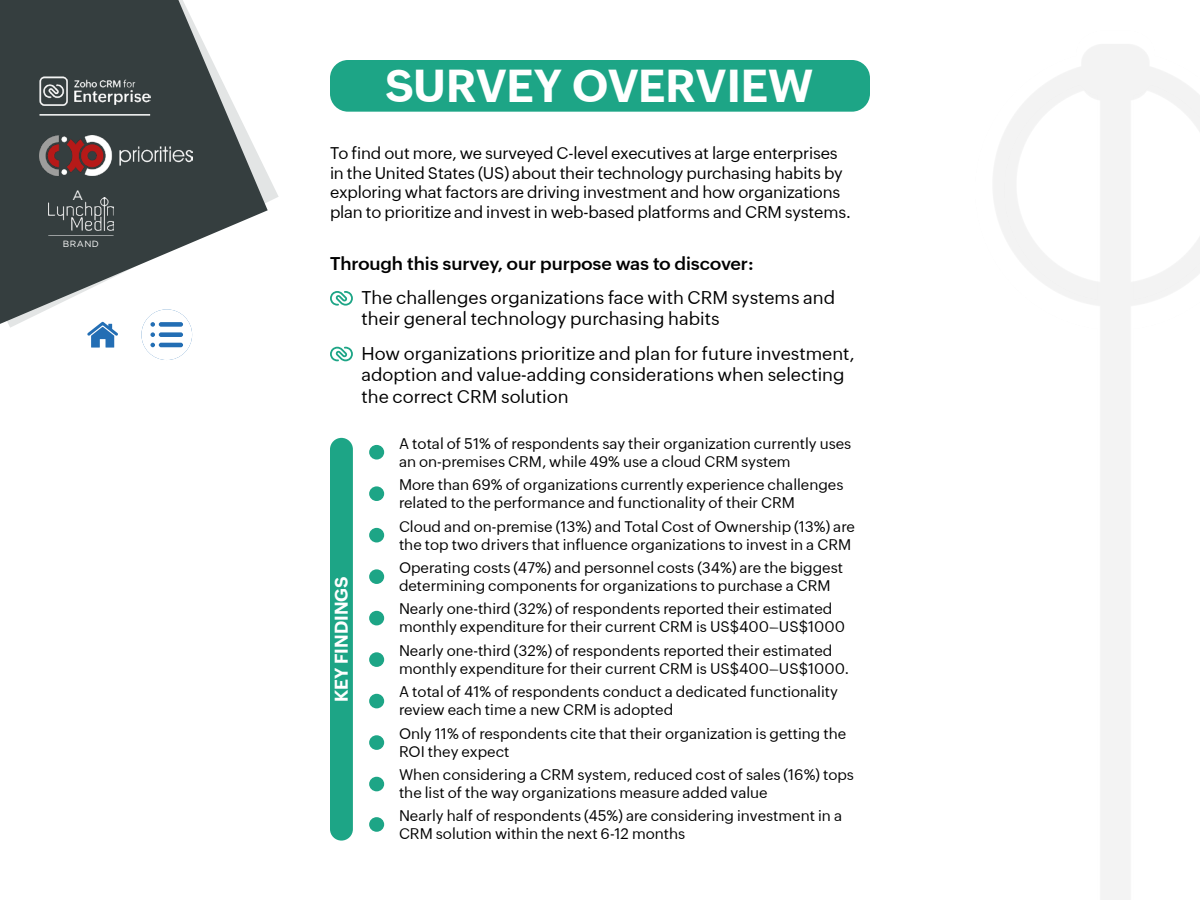
<style>
.page{position:relative;width:1200px;height:900px;background:#fff}
.page>*{position:absolute;margin:0;border:0;box-sizing:border-box;transform-origin:0 0}
.t1{font:700 45px "Zoho Puvi";color:#fff}
.t2{font:18px/21.6px "Zoho Puvi";color:#000}
.t3{font:600 18px "Zoho Puvi";color:#000}
.t4{font:700 18px "Zoho Puvi";color:#fff}
.t5{font:16.5px/19.8px "Zoho Puvi";letter-spacing:-.01em;color:#000}
.t6{font:15px/18px "Zoho Puvi";color:#000}
.t7{font:13.5px "Gotham";color:#fff}
.t8{font:9px "Gotham";letter-spacing:.05em;color:#fff}
</style>
<div class="page">
<svg style="left:0;top:0;width:268px;height:327px;fill:#353e3f"></svg>
<img style="left:39px;top:135px;width:154px;height:40px">
<hr style="left:39px;top:114px;width:111px;height:2px;background:#fff">
<img style="left:48px;top:197px;width:66px;height:33px">
<svg style="left:48px;top:235px;width:66px;height:1px"></svg>
<img style="left:39px;top:76px;width:111px;height:29px">
<div style="left:330px;top:60px;width:540px;height:52px;background:#1da586;border-radius:18px"></div>
<svg style="left:330px;top:291px;width:23px;height:15px"></svg>
<svg style="left:330px;top:347px;width:23px;height:14px"></svg>
<div style="left:330px;top:438px;width:23px;height:403px;background:#1da586;border-radius:11px"></div>
<div style="left:369px;top:445px;width:15px;height:15px;background:#1da586;border-radius:50%"></div>
<div style="left:369px;top:611px;width:15px;height:14px;background:#1da586;border-radius:50%"></div>
<div style="left:369px;top:486px;width:15px;height:15px;background:#1da586;border-radius:50%"></div>
<div style="left:369px;top:652px;width:15px;height:15px;background:#1da586;border-radius:50%"></div>
<div style="left:369px;top:528px;width:15px;height:14px;background:#1da586;border-radius:50%"></div>
<div style="left:369px;top:694px;width:15px;height:14px;background:#1da586;border-radius:50%"></div>
<div style="left:369px;top:569px;width:15px;height:15px;background:#1da586;border-radius:50%"></div>
<div style="left:369px;top:735px;width:15px;height:15px;background:#1da586;border-radius:50%"></div>
<div style="left:369px;top:777px;width:15px;height:14px;background:#1da586;border-radius:50%"></div>
<div style="left:369px;top:817px;width:15px;height:15px;background:#1da586;border-radius:50%"></div>
<svg style="left:77px;top:309px;width:51px;height:39px"></svg>
<svg style="left:141px;top:309px;width:51px;height:51px"></svg>
<p class="t7" style="left:72px;top:186px;width:12px">A</p>
<p class="t8" style="left:63px;top:238px;width:37px">BRAND</p>
<h1 class="t1" style="left:385px;top:51px;width:430px">SURVEY OVERVIEW</h1>
<p class="t5" style="left:330px;top:142px;width:523px">To find out more, we surveyed C-level executives at large enterprises in the United States (US) about their technology purchasing habits by exploring what factors are driving investment and how organizations plan to prioritize and invest in web-based platforms and CRM systems.</p>
<p class="t3" style="left:330px;top:250px;width:425px">Through this survey, our purpose was to discover:</p>
<p class="t2" style="left:362px;top:285px;width:475px">The challenges organizations face with CRM systems and their general technology purchasing habits</p>
<p class="t4" style="left:328px;top:702px;width:127px;rotate:-90deg">KEY FINDINGS</p>
<p class="t2" style="left:362px;top:341px;width:495px">How organizations prioritize and plan for future investment, adoption and value-adding considerations when selecting the correct CRM solution</p>
<p class="t6" style="left:399px;top:433px;width:454px">A total of 51% of respondents say their organization currently uses an on-premises CRM, while 49% use a cloud CRM system</p>
<p class="t6" style="left:399px;top:474px;width:446px">More than 69% of organizations currently experience challenges related to the performance and functionality of their CRM</p>
<p class="t6" style="left:399px;top:516px;width:457px">Cloud and on-premise (13%) and Total Cost of Ownership (13%) are the top two drivers that influence organizations to invest in a CRM</p>
<p class="t6" style="left:399px;top:557px;width:446px">Operating costs (47%) and personnel costs (34%) are the biggest determining components for organizations to purchase a CRM</p>
<p class="t6" style="left:399px;top:599px;width:448px">Nearly one-third (32%) of respondents reported their estimated monthly expenditure for their current CRM is US$400–US$1000</p>
<p class="t6" style="left:399px;top:640px;width:452px">Nearly one-third (32%) of respondents reported their estimated monthly expenditure for their current CRM is US$400–US$1000.</p>
<p class="t6" style="left:399px;top:682px;width:440px">A total of 41% of respondents conduct a dedicated functionality review each time a new CRM is adopted</p>
<p class="t6" style="left:399px;top:723px;width:449px">Only 11% of respondents cite that their organization is getting the<br>ROI they expect</p>
<p class="t6" style="left:399px;top:765px;width:457px">When considering a CRM system, reduced cost of sales (16%) tops the list of the way organizations measure added value</p>
<p class="t6" style="left:399px;top:805px;width:445px">Nearly half of respondents (45%) are considering investment in a<br>CRM solution within the next 6-12 months</p>
</div>
